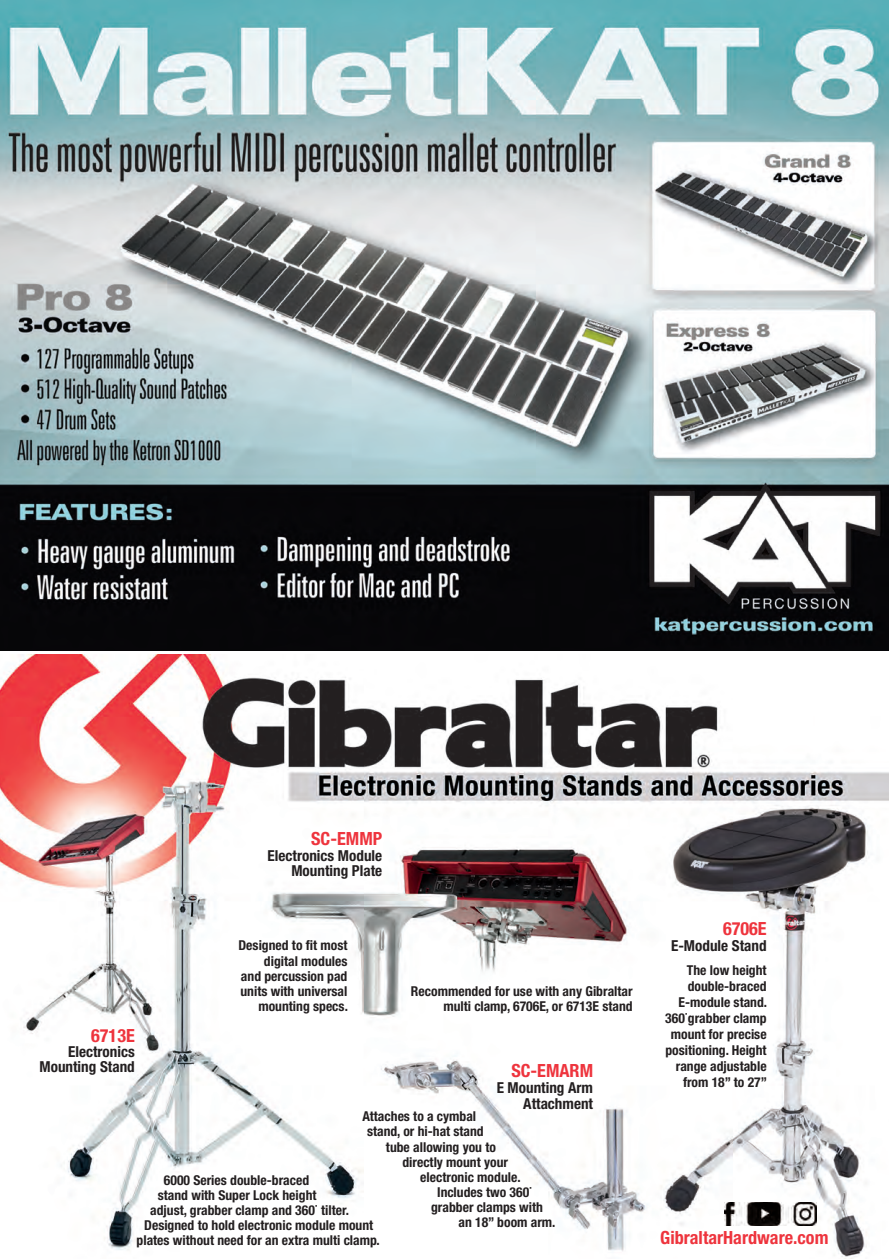
<style>
.page{position:relative;width:889px;height:1259px;background:#fff}
.page>*{position:absolute;margin:0;border:0;box-sizing:border-box;transform-origin:0 0}
.t1{font:700 condensed 18.15px "Helvetica Neue LT Std";color:#ee343d}
.t2{font:700 condensed 15.15px/15.1px "Helvetica Neue LT Std";color:#231f20;text-align:right}
.t3{font:700 condensed 13.65px/15.9px "Helvetica Neue LT Std";color:#231f20;text-align:right}
</style>
<div class="page">
<img style="left:0;top:0;width:889px;height:651px">
<img style="left:0;top:654px;width:889px;height:605px">
<img style="left:725px;top:1202px;width:91px;height:23px">
<h1 class="t1" style="left:91px;top:1029px;width:45px">6713E</h1>
<p class="t2" style="left:40px;top:1045px;width:97px">Electronics<br>Mounting Stand</p>
<h1 class="t1" style="left:311px;top:831px;width:73px">SC-EMMP</h1>
<p class="t2" style="left:268px;top:849px;width:116px">Electronics Module<br>Mounting Plate</p>
<h1 class="t1" style="left:723px;top:922px;width:45px">6706E</h1>
<p class="t3" style="left:238px;top:939px;width:110px">Designed to fit most</p>
<p class="t2" style="left:671px;top:940px;width:97px">E-Module Stand</p>
<p class="t3" style="left:240px;top:954px;width:109px;line-height:15.1px">digital modules<br>and percussion pad units with universal mounting specs.</p>
<p class="t3" style="left:665px;top:964px;width:103px">The low height double-braced<br>E-module stand.<br>360˙grabber clamp mount for precise positioning. Height range adjustable from 18” to 27”</p>
<p class="t3" style="left:411px;top:985px;width:223px;line-height:15.1px">Recommended for use with any Gibraltar multi clamp, 6706E, or 6713E stand</p>
<h1 class="t1" style="left:511px;top:1064px;width:83px">SC-EMARM</h1>
<p class="t2" style="left:497px;top:1082px;width:98px">E Mounting Arm<br>Attachment</p>
<p class="t3" style="left:362px;top:1110px;width:115px">Attaches to a cymbal</p>
<p class="t3" style="left:367px;top:1125px;width:118px">stand, or hi-hat stand</p>
<p class="t3" style="left:386px;top:1140px;width:111px">tube allowing you to</p>
<p class="t3" style="left:402px;top:1155px;width:107px">directly mount your</p>
<p class="t3" style="left:420px;top:1170px;width:102px">electronic module.</p>
<p class="t3" style="left:437px;top:1185px;width:97px">Includes two 360˙</p>
<p class="t3" style="left:431px;top:1200px;width:113px">grabber clamps with</p>
<p class="t3" style="left:458px;top:1216px;width:99px">an 18” boom arm.</p>
<p class="t3" style="left:164px;top:1173px;width:147px">6000 Series double-braced</p>
<p class="t3" style="left:158px;top:1188px;width:160px">stand with Super Lock height</p>
<p class="t3" style="left:150px;top:1203px;width:200px">adjust, grabber clamp and 360˙ tilter.</p>
<p class="t3" style="left:144px;top:1218px;width:231px">Designed to hold electronic module mount</p>
<p class="t3" style="left:137px;top:1233px;width:245px">plates without need for an extra multi clamp.</p>
<h1 class="t1" style="left:660px;top:1231px;width:170px">GibraltarHardware.com</h1>
</div>
